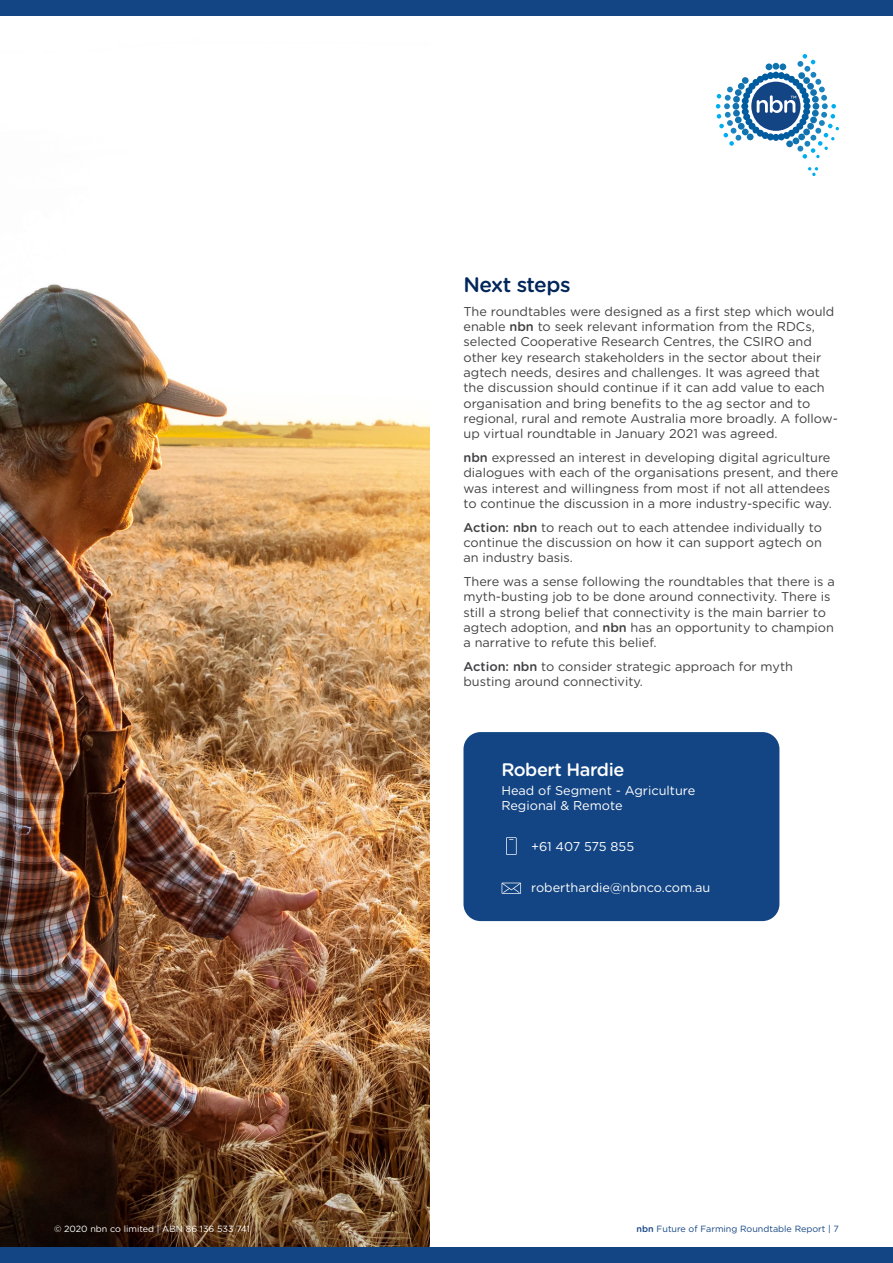
<style>
.page{position:relative;width:893px;height:1263px;background:#fff}
.page>*{position:absolute;margin:0;border:0;box-sizing:border-box;transform-origin:0 0}
.t1{font:500 21px "Gotham Rounded";letter-spacing:-.025em;color:#002659}
.t2{font:500 18.15px "Gotham Rounded";letter-spacing:-.025em;color:#fff}
.t3{font:12.75px/15.3px "Gotham Rounded";color:#414042}
.t4{font:12.75px/15.3px "Gotham Rounded";color:#fff}
.t5{font:9px "Gotham Rounded";color:#134584}
.t6{font:9px "Gotham Rounded";color:#fff}
.s1{font-weight:500}
</style>
<div class="page">
<div style="left:463px;top:732px;width:316px;height:189px;background:#134584;border-radius:17px"></div>
<svg style="left:506px;top:837px;width:11px;height:18px"></svg>
<svg style="left:502px;top:883px;width:19px;height:11px"></svg>
<img style="left:0;top:284px;width:429px;height:963px">
<div style="left:0;top:1247px;width:893px;height:16px;background:#134584"></div>
<div style="left:0;top:0;width:893px;height:16px;background:#134584"></div>
<svg style="left:808px;top:167px;width:10px;height:9px"></svg>
<svg style="left:716px;top:54px;width:123px;height:105px"></svg>
<h1 class="t1" style="left:463px;top:269px;width:109px">Next steps</h1>
<p class="t3" style="left:463px;top:303px;width:376px">The roundtables were designed as a first step which would enable <span class="s1">nbn</span> to seek relevant information from the RDCs, selected Cooperative Research Centres, the CSIRO and other key research stakeholders in the sector about their agtech needs, desires and challenges. It was agreed that the discussion should continue if it can add value to each organisation and bring benefits to the ag sector and to regional, rural and remote Australia more broadly. A follow&shy;up virtual roundtable in January 2021 was agreed.</p>
<p class="t3" style="left:463px;top:449px;width:376px"><span class="s1">nbn</span> expressed an interest in developing digital agriculture dialogues with each of the organisations present, and there was interest and willingness from most if not all attendees to continue the discussion in a more industry-specific way.</p>
<p class="t3" style="left:463px;top:519px;width:360px;text-align:justify"><span class="s1">Action: nbn</span> to reach out to each attendee individually to continue the discussion on how it can support agtech on an industry basis.</p>
<p class="t3" style="left:463px;top:573px;width:373px">There was a sense following the roundtables that there is a myth-busting job to be done around connectivity. There is still a strong belief that connectivity is the main barrier to agtech adoption, and <span class="s1">nbn</span> has an opportunity to champion a narrative to refute this belief.</p>
<p class="t3" style="left:463px;top:658px;width:331px"><span class="s1">Action: nbn</span> to consider strategic approach for myth busting around connectivity.</p>
<h2 class="t2" style="left:501px;top:756px;width:125px">Robert Hardie</h2>
<p class="t4" style="left:501px;top:782px;width:195px">Head of Segment - Agriculture<br>Regional &amp; Remote</p>
<p class="t4" style="left:531px;top:838px;width:105px">+61 407 575 855</p>
<p class="t4" style="left:531px;top:879px;width:181px">roberthardie@nbnco.com.au</p>
<p class="t6" style="left:54px;top:1222px;width:197px">© 2020 nbn co limited | ABN 86 136 533 741</p>
<p class="t5" style="left:637px;top:1222px;width:204px"><span class="s1">nbn</span> Future of Farming Roundtable Report | 7</p>
</div>
